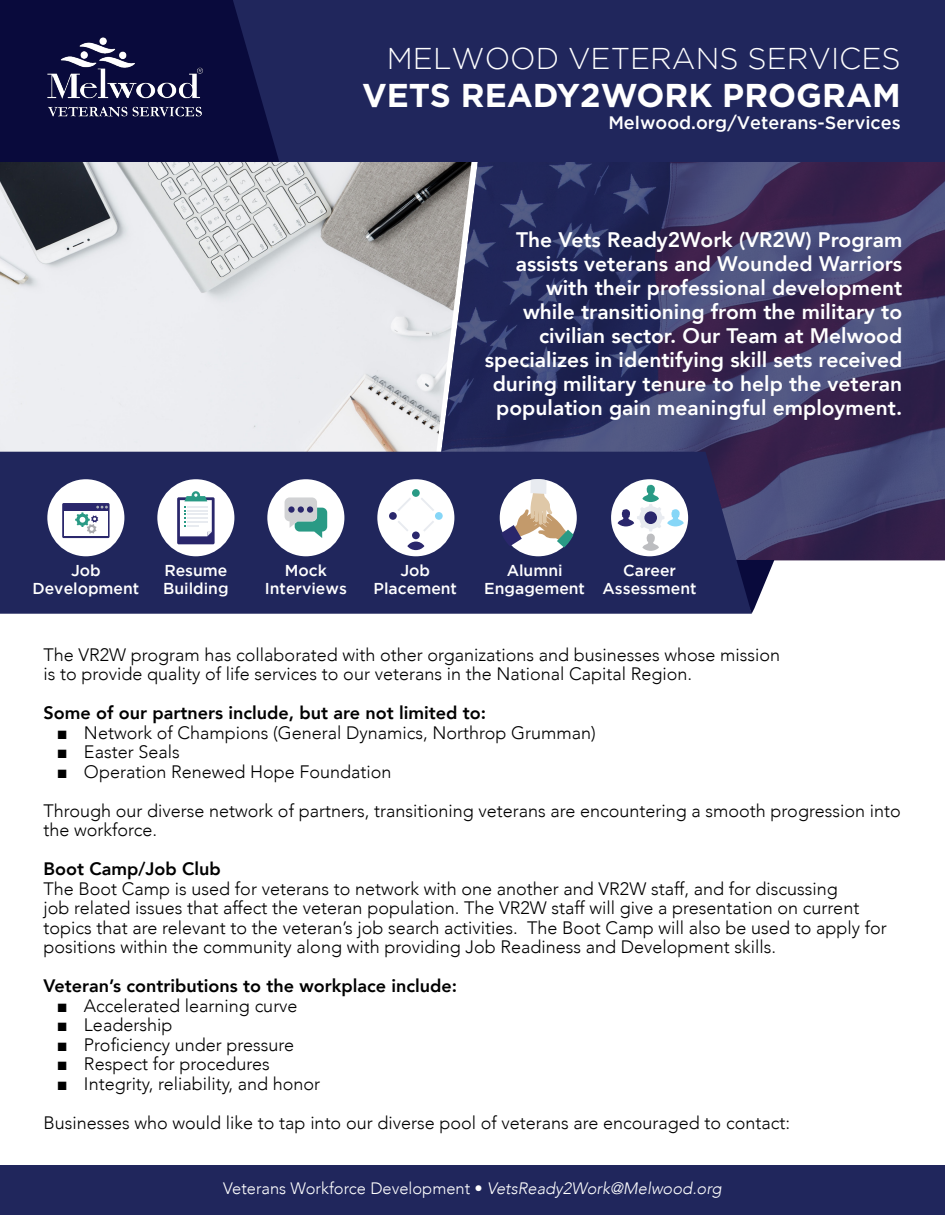
<style>
.page{position:relative;width:945px;height:1215px;background:#fff}
.page>*{position:absolute;margin:0;border:0;box-sizing:border-box;transform-origin:0 0}
.t1{font:700 33px "Gotham";color:#fff}
.t2{font:300 30px "Gotham";color:#fff}
.t3{font:800 21px/24px "Avenir";color:#fff;text-align:right}
.t4{font:300 18px/19.5px "Avenir";color:#000}
.t5{font:800 18px "Avenir";color:#000}
.t6{font:500 18px "Gotham";color:#fff}
.t7{font:300 16.5px "Avenir";color:#fff}
.t8{font:500 15.75px "Gotham";color:#fff}
.s1{font-family:"Arial";font-weight:400}
</style>
<div class="page">
<svg style="left:472px;top:162px;width:473px;height:398px;background:#383462"></svg>
<img style="left:0;top:162px;width:472px;height:290px">
<div style="left:0;top:0;width:331px;height:162px;background:#090a3c"></div>
<svg style="left:752px;top:560px;width:22px;height:53px"></svg>
<div style="left:233px;top:0;width:712px;height:162px;background:#20265c"></div>
<div style="left:0;top:1165px;width:945px;height:50px;background:#20265c"></div>
<img style="left:47px;top:37px;width:156px;height:80px">
<div style="left:0;top:452px;width:752px;height:162px;background:#20265c"></div>
<div style="left:47px;top:479px;width:77px;height:77px;background:#fff;border-radius:50%"></div>
<div style="left:377px;top:479px;width:77px;height:77px;background:#fff;border-radius:50%"></div>
<div style="left:157px;top:479px;width:77px;height:77px;background:#fff;border-radius:50%"></div>
<div style="left:500px;top:479px;width:77px;height:77px;background:#fff;border-radius:50%"></div>
<div style="left:267px;top:479px;width:77px;height:77px;background:#fff;border-radius:50%"></div>
<div style="left:611px;top:479px;width:77px;height:77px;background:#fff;border-radius:50%"></div>
<svg style="left:295px;top:508px;width:32px;height:30px"></svg>
<div style="left:285px;top:497px;width:32px;height:24px;background:#d1d2d4;border-radius:5px"></div>
<svg style="left:288px;top:506px;width:7px;height:7px"></svg>
<div style="left:298px;top:506px;width:6px;height:7px;background:#2a276c;border-radius:50%"></div>
<div style="left:307px;top:506px;width:6px;height:7px;background:#2a276c;border-radius:50%"></div>
<svg style="left:391px;top:495px;width:49px;height:55px"></svg>
<div style="left:431px;top:508px;width:15px;height:15px;background:#fff;border-radius:50%"></div>
<div style="left:435px;top:512px;width:8px;height:8px;background:#86d6f7;border-radius:50%"></div>
<div style="left:412px;top:532px;width:8px;height:7px;background:#2a276c;border-radius:50%"></div>
<div style="left:407px;top:542px;width:17px;height:8px;background:#2a276c;border-radius:50%"></div>
<div style="left:412px;top:489px;width:8px;height:8px;background:#299a85;border-radius:50%"></div>
<div style="left:385px;top:508px;width:15px;height:15px;background:#fff;border-radius:50%"></div>
<div style="left:389px;top:512px;width:8px;height:8px;background:#2a276c;border-radius:50%"></div>
<svg style="left:501px;top:479px;width:72px;height:69px"></svg>
<svg style="left:618px;top:485px;width:66px;height:66px"></svg>
<div style="left:644px;top:511px;width:13px;height:13px;background:#2a276c;border-radius:50%"></div>
<svg style="left:62px;top:503px;width:48px;height:35px"></svg>
<div style="left:64px;top:511px;width:44px;height:24px;background:#fff"></div>
<svg style="left:75px;top:506px;width:33px;height:28px"></svg>
<div style="left:177px;top:497px;width:38px;height:47px;background:linear-gradient(to right,#2d2a6e,#29266b);border-radius:2px"></div>
<svg style="left:180px;top:491px;width:32px;height:45px"></svg>
<p class="t2" style="left:387px;top:42px;width:515px">MELWOOD VETERANS SERVICES</p>
<p class="t1" style="left:362px;top:76px;width:540px">VETS READY2WORK PROGRAM</p>
<p class="t6" style="left:608px;top:113px;width:294px">Melwood.org/Veterans-Services</p>
<p class="t3" style="left:485px;top:227px;width:419px">The Vets Ready2Work (VR2W) Program assists veterans and Wounded Warriors with their professional development<br>while transitioning from the military to civilian sector. Our Team at Melwood specializes in identifying skill sets received during military tenure to help the veteran population gain meaningful employment.</p>
<p class="t8" style="left:71px;top:561px;width:31px">Job</p>
<p class="t8" style="left:32px;top:580px;width:108px">Development</p>
<p class="t8" style="left:164px;top:561px;width:65px">Resume</p>
<p class="t8" style="left:163px;top:580px;width:67px">Building</p>
<p class="t8" style="left:285px;top:561px;width:44px">Mock</p>
<p class="t8" style="left:265px;top:580px;width:84px">Interviews</p>
<p class="t8" style="left:400px;top:561px;width:31px">Job</p>
<p class="t8" style="left:374px;top:580px;width:85px">Placement</p>
<p class="t8" style="left:507px;top:561px;width:57px">Alumni</p>
<p class="t8" style="left:484px;top:580px;width:102px">Engagement</p>
<p class="t8" style="left:623px;top:561px;width:54px">Career</p>
<p class="t8" style="left:603px;top:580px;width:96px">Assessment</p>
<p class="t4" style="left:43px;top:645px;width:738px">The VR2W program has collaborated with other organizations and businesses whose mission</p>
<p class="t4" style="left:43px;top:664px;width:650px">is to provide quality of life services to our veterans in the National Capital Region.</p>
<p class="t5" style="left:43px;top:699px;width:444px">Some of our partners include, but are not limited to:</p>
<p class="t4" style="left:57px;top:723px;width:540px"><span class="s1">■</span> Network of Champions (General Dynamics, Northrop Grumman)</p>
<p class="t4" style="left:57px;top:742px;width:124px"><span class="s1">■</span> Easter Seals</p>
<p class="t4" style="left:57px;top:762px;width:336px"><span class="s1">■</span> Operation Renewed Hope Foundation</p>
<p class="t4" style="left:43px;top:801px;width:859px">Through our diverse network of partners, transitioning veterans are encountering a smooth progression into the workforce.</p>
<p class="t5" style="left:43px;top:855px;width:179px">Boot Camp/Job Club</p>
<p class="t4" style="left:43px;top:879px;width:845px">The Boot Camp is used for veterans to network with one another and VR2W staff, and for discussing<br>job related issues that affect the veteran population. The VR2W staff will give a presentation on current topics that are relevant to the veteran’s job search activities. The Boot Camp will also be used to apply for positions within the community along with providing Job Readiness and Development skills.</p>
<p class="t5" style="left:43px;top:972px;width:415px">Veteran’s contributions to the workplace include:</p>
<p class="t4" style="left:57px;top:996px;width:242px"><span class="s1">■</span> Accelerated learning curve</p>
<p class="t4" style="left:57px;top:1015px;width:117px"><span class="s1">■</span> Leadership</p>
<p class="t4" style="left:57px;top:1035px;width:239px"><span class="s1">■</span> Proficiency under pressure</p>
<p class="t4" style="left:57px;top:1054px;width:214px"><span class="s1">■</span> Respect for procedures</p>
<p class="t4" style="left:57px;top:1074px;width:265px"><span class="s1">■</span> Integrity, reliability, and honor</p>
<p class="t4" style="left:43px;top:1113px;width:748px">Businesses who would like to tap into our diverse pool of veterans are encouraged to contact:</p>
<p class="t7" style="left:223px;top:1179px;width:503px">Veterans Workforce Development • VetsReady2Work@Melwood.org</p>
</div>
